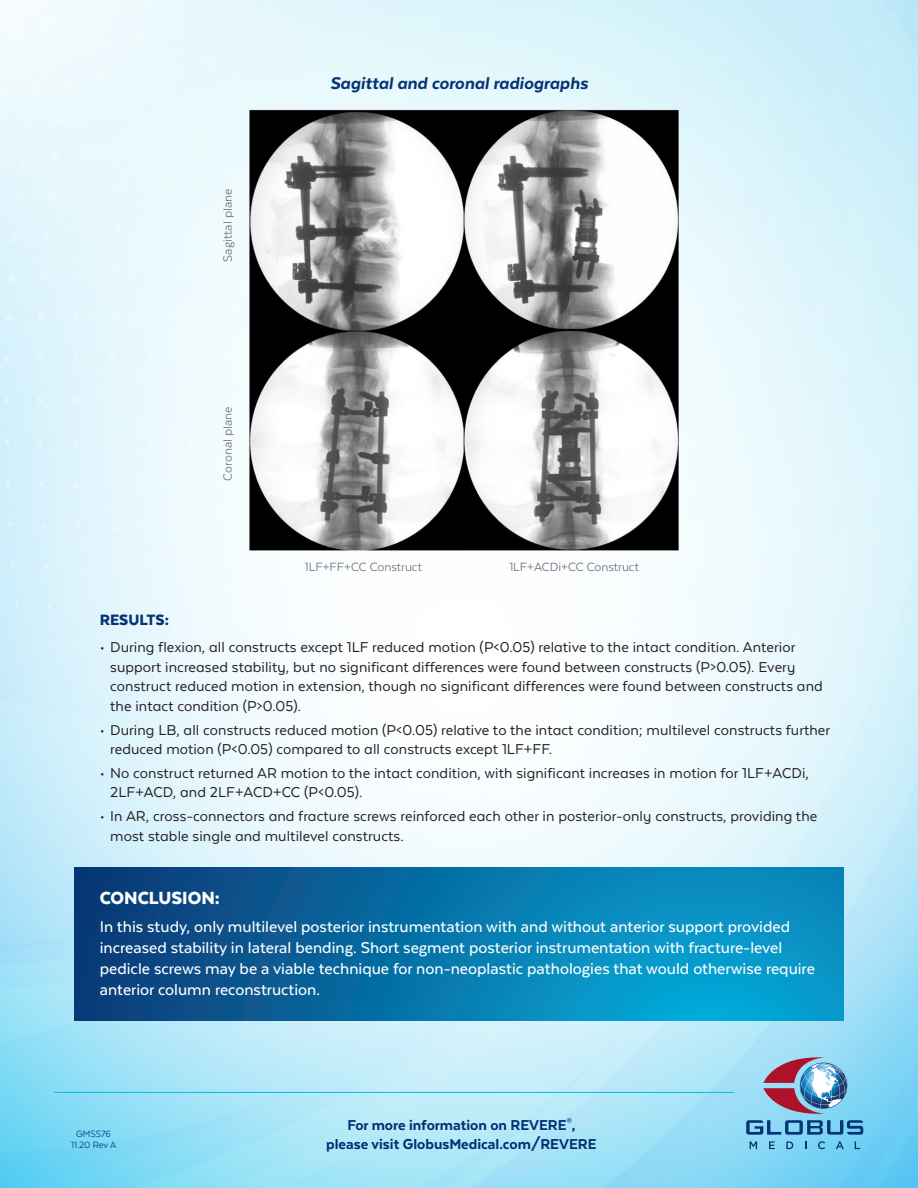
<style>
.page{position:relative;width:918px;height:1188px;background:#fff}
.page>*{position:absolute;margin:0;border:0;box-sizing:border-box;transform-origin:0 0}
.t1{font:900 20.25px "Texta";color:#fff}
.t2{font:italic 800 19.5px "Texta";color:#053474}
.t3{font:500 18px/21px "Texta";color:#fff}
.t4{font:900 17.25px "Texta";color:#053474}
.t5{font:16.5px/19.8px "Texta Alt";letter-spacing:.005em;color:#231f20}
.t6{font:800 16.5px "Texta";color:#002f73}
.t7{font:13.8px "Texta";color:#656b70}
.t8{font:10.5px "Texta Alt";color:#002f73}
</style>
<div class="page">
<img style="left:0;top:0;width:918px;height:1188px">
<img style="left:246px;top:106px;width:437px;height:449px">
<svg style="left:750px;top:1141px;width:7px;height:8px"></svg>
<svg style="left:769px;top:1141px;width:6px;height:8px"></svg>
<svg style="left:786px;top:1141px;width:7px;height:8px"></svg>
<svg style="left:818px;top:1141px;width:7px;height:8px"></svg>
<svg style="left:836px;top:1141px;width:8px;height:8px"></svg>
<svg style="left:855px;top:1141px;width:5px;height:8px"></svg>
<svg style="left:746px;top:1057px;width:117px;height:78px;background:#83a5c5"></svg>
<hr style="left:54px;top:1092px;width:680px;height:1px;background:#02bce8">
<svg style="left:74px;top:868px;width:770px;height:152px;background:#0873a8"></svg>
<p class="t7" style="left:221px;top:262px;width:75px;rotate:-90deg">Sagittal plane</p>
<p class="t7" style="left:221px;top:481px;width:76px;rotate:-90deg">Coronal plane</p>
<p class="t2" style="left:330px;top:73px;width:259px">Sagittal and coronal radiographs</p>
<p class="t7" style="left:305px;top:560px;width:118px">1LF+FF+CC Construct</p>
<p class="t7" style="left:509px;top:560px;width:131px">1LF+ACDi+CC Construct</p>
<p class="t4" style="left:100px;top:611px;width:71px">RESULTS:</p>
<p class="t5" style="left:110px;top:637px;width:714px;text-indent:-10px">• During flexion, all constructs except 1LF reduced motion (P&lt;0.05) relative to the intact condition. Anterior support increased stability, but no significant differences were found between constructs (P&gt;0.05). Every construct reduced motion in extension, though no significant differences were found between constructs and the intact condition (P&gt;0.05).</p>
<p class="t5" style="left:110px;top:720px;width:722px;text-indent:-10px">• During LB, all constructs reduced motion (P&lt;0.05) relative to the intact condition; multilevel constructs further reduced motion (P&lt;0.05) compared to all constructs except 1LF+FF.</p>
<p class="t5" style="left:110px;top:763px;width:700px;text-indent:-10px">• No construct returned AR motion to the intact condition, with significant increases in motion for 1LF+ACDi,<br>2LF+ACD, and 2LF+ACD+CC (P&lt;0.05).</p>
<p class="t5" style="left:110px;top:806px;width:709px;text-indent:-10px">• In AR, cross-connectors and fracture screws reinforced each other in posterior-only constructs, providing the most stable single and multilevel constructs.</p>
<p class="t1" style="left:100px;top:887px;width:122px">CONCLUSION:</p>
<p class="t3" style="left:100px;top:916px;width:717px">In this study, only multilevel posterior instrumentation with and without anterior support provided increased stability in lateral bending. Short segment posterior instrumentation with fracture-level pedicle screws may be a viable technique for non-neoplastic pathologies that would otherwise require anterior column reconstruction.</p>
<p class="t8" style="left:76px;top:1129px;width:36px">GMSS76</p>
<p class="t8" style="left:71px;top:1139px;width:47px">11.20 Rev A</p>
<p class="t6" style="left:347px;top:1116px;width:230px">For more information on REVERE<sup>®</sup>,</p>
<p class="t6" style="left:326px;top:1136px;width:272px">please visit GlobusMedical.com/REVERE</p>
</div>
